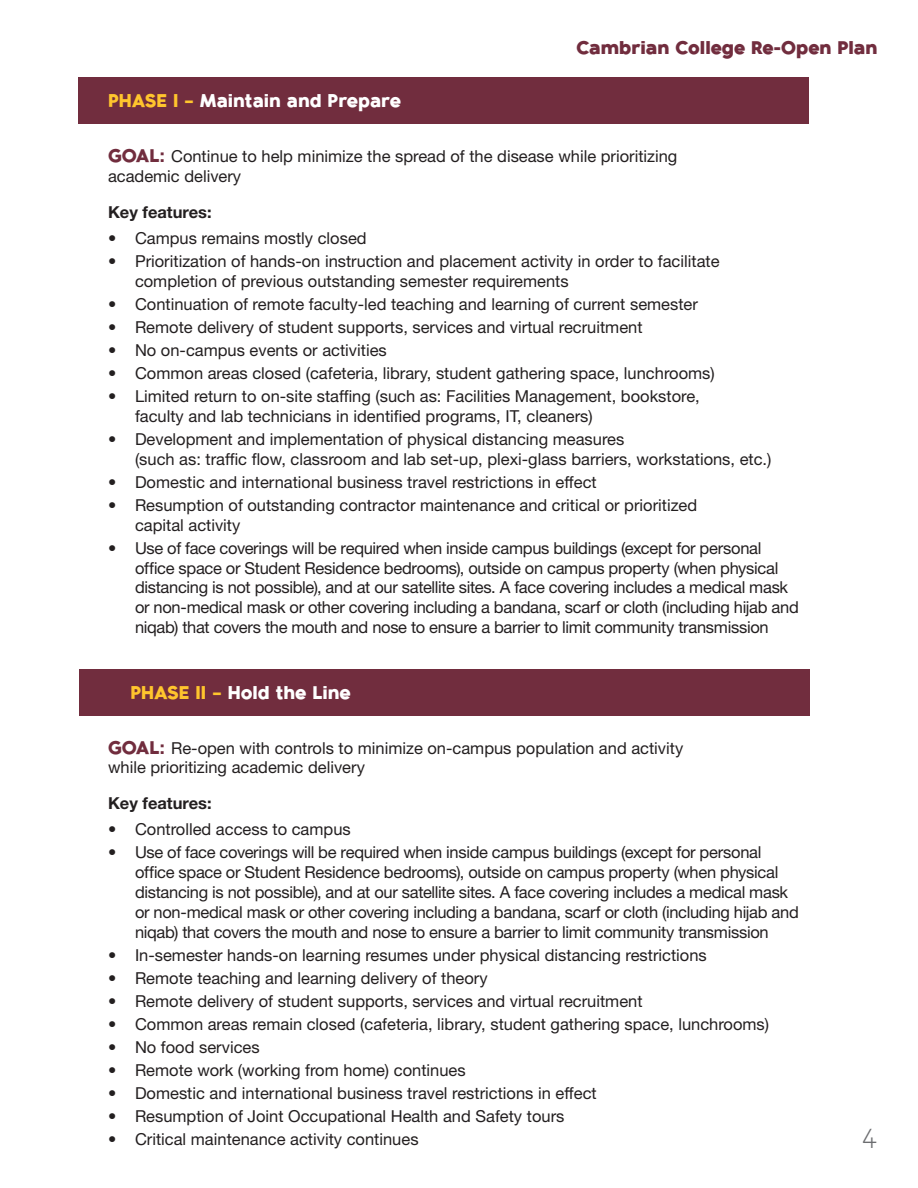
<style>
.page{position:relative;width:918px;height:1188px;background:#fff}
.page>*{position:absolute;margin:0;border:0;box-sizing:border-box;transform-origin:0 0}
.t1{font:300 27px "Bambino New";color:#6c6d70}
.sub{font:900 18px "Bambino New";color:#fff}
.t2{font:800 18px "Bambino New";color:#712d3e}
.sub-2{font:16.5px/19.8px "Helvetica Neue LT Std";color:#231f20}
.sub-3{font:16.5px/19.8px "Helvetica Neue LT Std";letter-spacing:-.02em;color:#231f20}
.t3{font:700 16.5px "Helvetica Neue LT Std";color:#231f20}
.s1{color:#ffc52d}
.s2{font-family:"Bambino New";font-weight:900;font-size:18px;color:#712d3e}
</style>
<div class="page">
<div style="left:79px;top:77px;width:730px;height:46px;background:#712d3e"></div>
<div style="left:80px;top:670px;width:730px;height:46px;background:#712d3e"></div>
<p class="t2" style="left:576px;top:31px;width:303px">Cambrian College Re-Open Plan</p>
<p class="sub" style="left:108px;top:84px;width:295px"><span class="s1">PHASE I –</span> Maintain and Prepare</p>
<p class="sub-2" style="left:108px;top:146px;width:571px"><span class="s2">GOAL:</span> Continue to help minimize the spread of the disease while prioritizing academic delivery</p>
<p class="t3" style="left:108px;top:202px;width:105px">Key features:</p>
<p class="sub-2" style="left:108px;top:228px;width:260px">• Campus remains mostly closed</p>
<p class="sub-2" style="left:135px;top:251px;width:586px;text-indent:-27px">• Prioritization of hands-on instruction and placement activity in order to facilitate completion of previous outstanding semester requirements</p>
<p class="sub-2" style="left:108px;top:294px;width:591px">• Continuation of remote faculty-led teaching and learning of current semester</p>
<p class="sub-2" style="left:108px;top:317px;width:536px">• Remote delivery of student supports, services and virtual recruitment</p>
<p class="sub-2" style="left:108px;top:340px;width:280px">• No on-campus events or activities</p>
<p class="sub-2" style="left:108px;top:363px;width:608px">• Common areas closed (cafeteria, library, student gathering space, lunchrooms)</p>
<p class="sub-2" style="left:135px;top:386px;width:566px;text-indent:-27px">• Limited return to on-site staffing (such as: Facilities Management, bookstore, faculty and lab technicians in identified programs, IT, cleaners)</p>
<p class="sub-2" style="left:135px;top:429px;width:638px;text-indent:-27px">• Development and implementation of physical distancing measures<br>(such as: traffic flow, classroom and lab set-up, plexi-glass barriers, workstations, etc.)</p>
<p class="sub-2" style="left:108px;top:472px;width:490px">• Domestic and international business travel restrictions in effect</p>
<p class="sub-2" style="left:135px;top:495px;width:564px;text-indent:-27px">• Resumption of outstanding contractor maintenance and critical or prioritized capital activity</p>
<p class="sub-3" style="left:135px;top:538px;width:665px;text-indent:-27px">• Use of face coverings will be required when inside campus buildings (except for personal office space or Student Residence bedrooms), outside on campus property (when physical distancing is not possible), and at our satellite sites. A face covering includes a medical mask or non-medical mask or other covering including a bandana, scarf or cloth (including hijab and niqab) that covers the mouth and nose to ensure a barrier to limit community transmission</p>
<p class="sub" style="left:130px;top:677px;width:222px"><span class="s1">PHASE II –</span> Hold the Line</p>
<p class="sub-2" style="left:108px;top:738px;width:577px"><span class="s2">GOAL:</span> Re-open with controls to minimize on-campus population and activity while prioritizing academic delivery</p>
<p class="t3" style="left:108px;top:793px;width:105px">Key features:</p>
<p class="sub-2" style="left:108px;top:819px;width:244px">• Controlled access to campus</p>
<p class="sub-3" style="left:135px;top:842px;width:665px;text-indent:-27px">• Use of face coverings will be required when inside campus buildings (except for personal office space or Student Residence bedrooms), outside on campus property (when physical distancing is not possible), and at our satellite sites. A face covering includes a medical mask or non-medical mask or other covering including a bandana, scarf or cloth (including hijab and niqab) that covers the mouth and nose to ensure a barrier to limit community transmission</p>
<p class="sub-2" style="left:108px;top:945px;width:600px">• In-semester hands-on learning resumes under physical distancing restrictions</p>
<p class="sub-2" style="left:108px;top:968px;width:381px">• Remote teaching and learning delivery of theory</p>
<p class="sub-2" style="left:108px;top:991px;width:536px">• Remote delivery of student supports, services and virtual recruitment</p>
<p class="sub-2" style="left:108px;top:1014px;width:663px">• Common areas remain closed (cafeteria, library, student gathering space, lunchrooms)</p>
<p class="sub-2" style="left:108px;top:1037px;width:153px">• No food services</p>
<p class="sub-2" style="left:108px;top:1060px;width:359px">• Remote work (working from home) continues</p>
<p class="sub-2" style="left:108px;top:1083px;width:490px">• Domestic and international business travel restrictions in effect</p>
<p class="sub-2" style="left:108px;top:1106px;width:458px">• Resumption of Joint Occupational Health and Safety tours</p>
<p class="sub-2" style="left:108px;top:1129px;width:312px">• Critical maintenance activity continues</p>
<h1 class="t1" style="left:862px;top:1115px;width:17px">4</h1>
</div>
